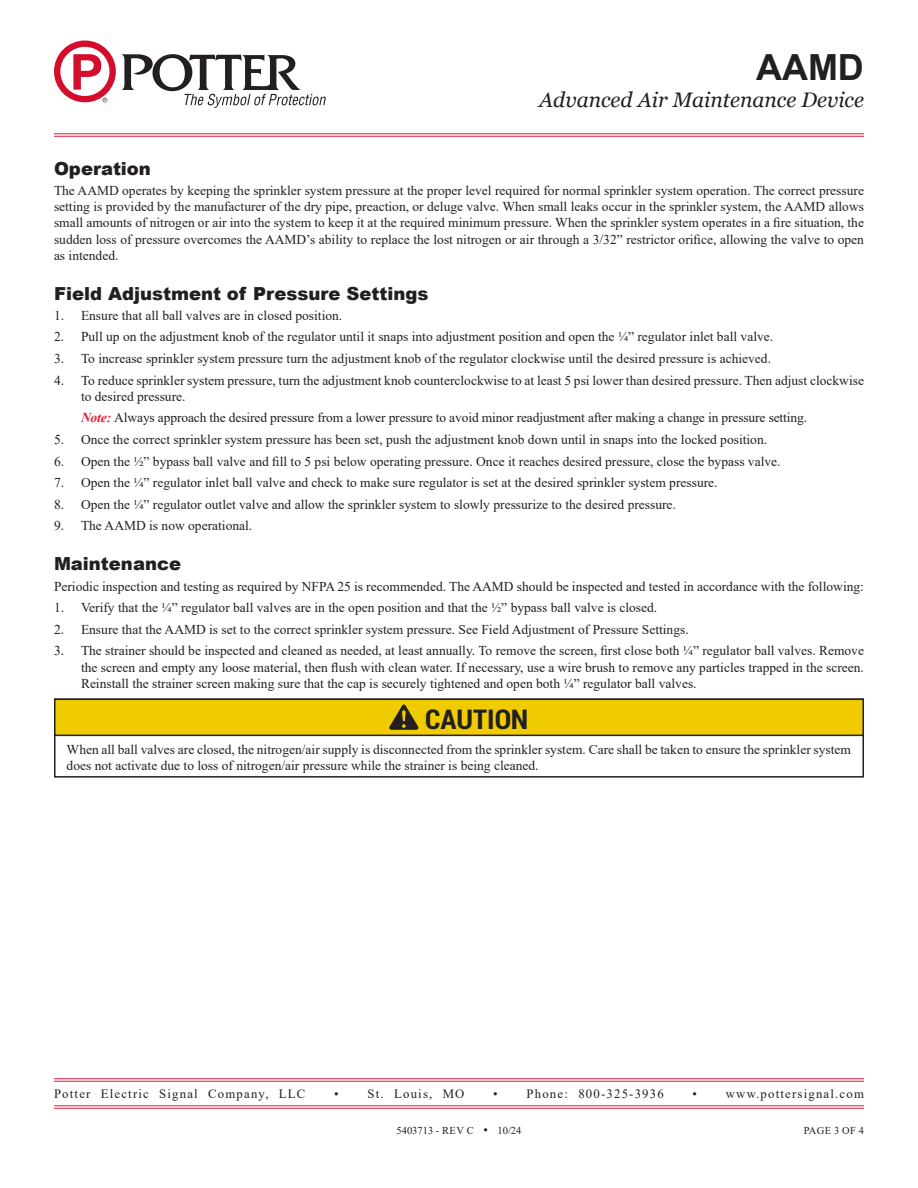
<style>
.page{position:relative;width:918px;height:1188px;background:#fff}
.page>*{position:absolute;margin:0;border:0;box-sizing:border-box;transform-origin:0 0}
.t1{font:700 36px "Arial";color:#231f20}
.t2{font:700 27.3px "Roboto Condensed";color:#231f20;scale:1.06 1}
.t3{font:italic 21px "Georgia";color:#231f20}
.Section_Heading{font:900 18px "Arial";color:#231f20}
.Sub_Heading{font:13.5px/16.2px "Times New Roman";color:#231f20;text-align:justify}
.t4{font:12.75px "Times New Roman";letter-spacing:.095em;color:#231f20}
.t5{font:10.5px "Times New Roman";color:#231f20}
.s1{font-weight:700;font-style:italic;color:#e51836}
.s2{font-size:12.75px}
</style>
<div class="page">
<svg style="left:54px;top:41px;width:62px;height:62px"></svg>
<svg style="left:122px;top:54px;width:204px;height:54px"></svg>
<hr style="left:54px;top:133px;width:810px;height:1px;background:#e51836">
<hr style="left:54px;top:136px;width:810px;height:1px;background:#e51836">
<hr style="left:54px;top:1078px;width:810px;height:1px;background:#e51836">
<hr style="left:54px;top:1081px;width:810px;height:1px;background:#e51836">
<hr style="left:54px;top:1105px;width:810px;height:1px;background:#e51836">
<hr style="left:54px;top:1108px;width:810px;height:1px;background:#e51836">
<div style="left:54px;top:699px;width:810px;height:79px;border:2px solid #231f20"></div>
<div style="left:55px;top:699px;width:808px;height:36px;background:#efcb00"></div>
<div style="left:54px;top:699px;width:810px;height:37px;border:2px solid #231f20"></div>
<svg style="left:390px;top:705px;width:28px;height:25px"></svg>
<p class="Section_Heading" style="left:54px;top:155px;width:98px">Operation</p>
<h1 class="t1" style="left:756px;top:42px;width:109px">AAMD</h1>
<h3 class="t3" style="left:539px;top:87px;width:326px">Advanced Air Maintenance Device</h3>
<p class="Sub_Heading" style="left:54px;top:182px;width:812px">The AAMD operates by keeping the sprinkler system pressure at the proper level required for normal sprinkler system operation. The correct pressure setting is provided by the manufacturer of the dry pipe, preaction, or deluge valve. When small leaks occur in the sprinkler system, the AAMD allows small amounts of nitrogen or air into the system to keep it at the required minimum pressure. When the sprinkler system operates in a fire situation, the sudden loss of pressure overcomes the AAMD’s ability to replace the lost nitrogen or air through a 3/32” restrictor orifice, allowing the valve to open as intended.</p>
<p class="Section_Heading" style="left:54px;top:280px;width:376px">Field Adjustment of Pressure Settings</p>
<p class="Sub_Heading" style="left:54px;top:307px;width:290px">1. Ensure that all ball valves are in closed position.</p>
<p class="Sub_Heading" style="left:54px;top:328px;width:721px">2. Pull up on the adjustment knob of the regulator until it snaps into adjustment position and open the ¼” regulator inlet ball valve.</p>
<p class="Sub_Heading" style="left:54px;top:350px;width:719px">3. To increase sprinkler system pressure turn the adjustment knob of the regulator clockwise until the desired pressure is achieved.</p>
<p class="Sub_Heading" style="left:81px;top:372px;width:785px;text-indent:-27px">4. To reduce sprinkler system pressure, turn the adjustment knob counterclockwise to at least 5 psi lower than desired pressure. Then adjust clockwise to desired pressure.</p>
<p class="Sub_Heading" style="left:81px;top:409px;width:728px"><span class="s1">Note:</span> Always approach the desired pressure from a lower pressure to avoid minor readjustment after making a change in pressure setting.</p>
<p class="Sub_Heading" style="left:54px;top:431px;width:715px">5. Once the correct sprinkler system pressure has been set, push the adjustment knob down until in snaps into the locked position.</p>
<p class="Sub_Heading" style="left:54px;top:453px;width:728px">6. Open the ½” bypass ball valve and fill to 5 psi below operating pressure. Once it reaches desired pressure, close the bypass valve.</p>
<p class="Sub_Heading" style="left:54px;top:474px;width:665px">7. Open the ¼” regulator inlet ball valve and check to make sure regulator is set at the desired sprinkler system pressure.</p>
<p class="Sub_Heading" style="left:54px;top:496px;width:624px">8. Open the ¼” regulator outlet valve and allow the sprinkler system to slowly pressurize to the desired pressure.</p>
<p class="Sub_Heading" style="left:54px;top:517px;width:200px">9. The AAMD is now operational.</p>
<p class="Section_Heading" style="left:54px;top:551px;width:129px">Maintenance</p>
<p class="Sub_Heading" style="left:54px;top:577px;width:812px">Periodic inspection and testing as required by NFPA 25 is recommended. The AAMD should be inspected and tested in accordance with the following:</p>
<p class="Sub_Heading" style="left:54px;top:599px;width:605px">1. Verify that the ¼” regulator ball valves are in the open position and that the ½” bypass ball valve is closed.</p>
<p class="Sub_Heading" style="left:54px;top:621px;width:636px">2. Ensure that the AAMD is set to the correct sprinkler system pressure. See Field Adjustment of Pressure Settings.</p>
<p class="Sub_Heading" style="left:81px;top:642px;width:785px;text-indent:-27px">3. The strainer should be inspected and cleaned as needed, at least annually. To remove the screen, first close both ¼” regulator ball valves. Remove the screen and empty any loose material, then flush with clean water. If necessary, use a wire brush to remove any particles trapped in the screen.<br>Reinstall the strainer screen making sure that the cap is securely tightened and open both ¼” regulator ball valves.</p>
<p class="t2" style="left:425px;top:700px;width:99px">CAUTION</p>
<p class="Sub_Heading" style="left:67px;top:741px;width:786px">When all ball valves are closed, the nitrogen/air supply is disconnected from the sprinkler system. Care shall be taken to ensure the sprinkler system does not activate due to loss of nitrogen/air pressure while the strainer is being cleaned.</p>
<p class="t4" style="left:54px;top:1085px;width:253px">Potter Electric Signal Company, LLC</p>
<p class="t4" style="left:334px;top:1085px;width:132px">• St. Louis, MO</p>
<p class="t4" style="left:493px;top:1085px;width:172px">• Phone: 800-325-3936</p>
<p class="t4" style="left:693px;top:1085px;width:173px">• www.pottersignal.com</p>
<p class="t5" style="left:397px;top:1123px;width:126px">5403713 - REV C <span class="s2">•</span> 10/24</p>
<p class="t5" style="left:804px;top:1123px;width:62px">PAGE 3 OF 4</p>
</div>
